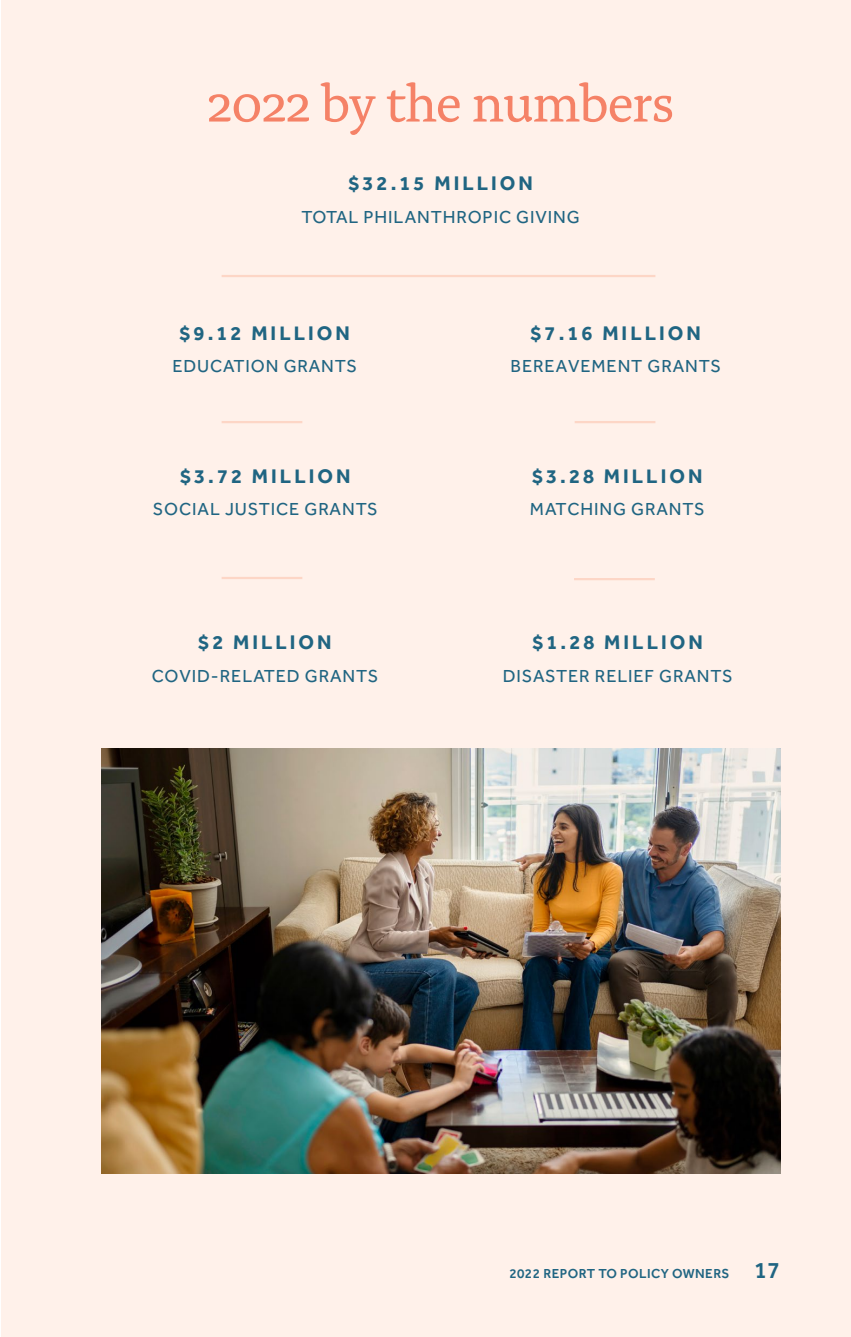
<style>
.page{position:relative;width:851px;height:1337px;background:#fff}
.page>*{position:absolute;margin:0;border:0;box-sizing:border-box;transform-origin:0 0}
.t1{font:54px "Alda OT";letter-spacing:-.03em;color:#f58267}
.t2{font:700 20.25px "NYLIC Effra";letter-spacing:.15em;color:#206582}
.t3{font:18px "Effra";letter-spacing:.05em;color:#206582}
.t4{font:500 13.5px "Effra";letter-spacing:.03em;color:#206582}
.s1{font-size:23.62px}
</style>
<div class="page">
<div style="left:1px;top:0;width:849px;height:1336px;background:#fff1ea"></div>
<img style="left:101px;top:748px;width:679px;height:425px">
<hr style="left:574px;top:421px;width:81px;height:2px;background:#fdd6c6">
<hr style="left:221px;top:577px;width:81px;height:2px;background:#fdd6c6">
<hr style="left:221px;top:421px;width:81px;height:2px;background:#fdd6c6">
<hr style="left:221px;top:275px;width:434px;height:2px;background:#fdd6c6">
<hr style="left:574px;top:578px;width:80px;height:2px;background:#fdd6c6">
<h1 class="t1" style="left:207px;top:81px;width:469px">2022 by the numbers</h1>
<p class="t2" style="left:348px;top:171px;width:186px">$32.15 MILLION</p>
<p class="t3" style="left:301px;top:206px;width:280px">TOTAL PHILANTHROPIC GIVING</p>
<p class="t2" style="left:179px;top:321px;width:172px">$9.12 MILLION</p>
<p class="t3" style="left:172px;top:356px;width:186px">EDUCATION GRANTS</p>
<p class="t2" style="left:180px;top:463px;width:172px">$3.72 MILLION</p>
<p class="t3" style="left:153px;top:499px;width:226px">SOCIAL JUSTICE GRANTS</p>
<p class="t2" style="left:198px;top:630px;width:135px">$2 MILLION</p>
<p class="t3" style="left:152px;top:665px;width:228px">COVID-RELATED GRANTS</p>
<p class="t2" style="left:530px;top:321px;width:172px">$7.16 MILLION</p>
<p class="t3" style="left:510px;top:356px;width:212px">BEREAVEMENT GRANTS</p>
<p class="t2" style="left:532px;top:463px;width:172px">$3.28 MILLION</p>
<p class="t3" style="left:530px;top:499px;width:176px">MATCHING GRANTS</p>
<p class="t2" style="left:532px;top:630px;width:172px">$1.28 MILLION</p>
<p class="t3" style="left:502px;top:665px;width:231px">DISASTER RELIEF GRANTS</p>
<p class="t4" style="left:509px;top:1265px;width:272px">2022 REPORT TO POLICY OWNERS <span class="s1">17</span></p>
</div>
